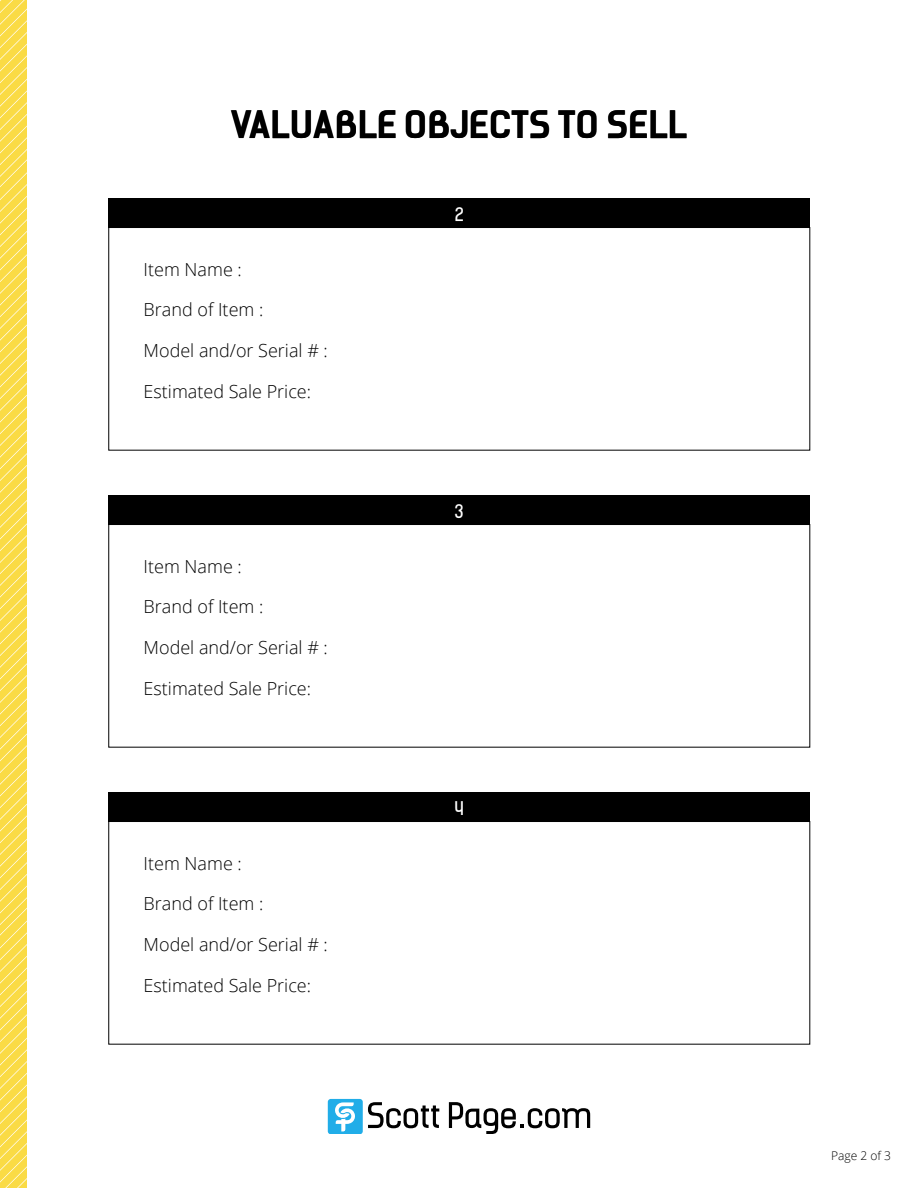
<style>
.page{position:relative;width:918px;height:1188px;background:#fff}
.page>*{position:absolute;margin:0;border:0;box-sizing:border-box;transform-origin:0 0}
.t1{font:700 36px "Kelson";letter-spacing:.02em;color:#000}
.t2{font:300 18px "Open Sans";color:#000}
.t3{font:18px "A Ikelso R";color:#fff}
.t4{font:300 12px "Open Sans";color:#000}
</style>
<div class="page">
<svg style="left:0;top:0;width:27px;height:1188px"></svg>
<svg style="left:449px;top:1102px;width:141px;height:32px"></svg>
<svg style="left:328px;top:1099px;width:111px;height:35px"></svg>
<div style="left:109px;top:198px;width:701px;height:30px;background:#000"></div>
<div style="left:109px;top:227px;width:701px;height:223px;border:1px solid #000"></div>
<div style="left:109px;top:495px;width:701px;height:30px;background:#000"></div>
<div style="left:109px;top:524px;width:701px;height:223px;border:1px solid #000"></div>
<div style="left:109px;top:792px;width:701px;height:30px;background:#000"></div>
<div style="left:109px;top:821px;width:701px;height:223px;border:1px solid #000"></div>
<h1 class="t1" style="left:231px;top:99px;width:457px">VALUABLE OBJECTS TO SELL</h1>
<p class="t2" style="left:144px;top:257px;width:100px">Item Name :</p>
<p class="t2" style="left:144px;top:298px;width:121px">Brand of Item :</p>
<p class="t2" style="left:144px;top:338px;width:186px">Model and/or Serial # :</p>
<p class="t2" style="left:144px;top:379px;width:169px">Estimated Sale Price:</p>
<p class="t2" style="left:144px;top:554px;width:100px">Item Name :</p>
<p class="t2" style="left:144px;top:595px;width:121px">Brand of Item :</p>
<p class="t2" style="left:144px;top:635px;width:186px">Model and/or Serial # :</p>
<p class="t2" style="left:144px;top:676px;width:169px">Estimated Sale Price:</p>
<p class="t2" style="left:144px;top:851px;width:100px">Item Name :</p>
<p class="t2" style="left:144px;top:892px;width:121px">Brand of Item :</p>
<p class="t2" style="left:144px;top:932px;width:186px">Model and/or Serial # :</p>
<p class="t2" style="left:144px;top:973px;width:169px">Estimated Sale Price:</p>
<p class="t3" style="left:455px;top:201px;width:11px">2</p>
<p class="t3" style="left:455px;top:498px;width:11px">3</p>
<p class="t3" style="left:455px;top:795px;width:11px">4</p>
<p class="t4" style="left:831px;top:1147px;width:61px">Page 2 of 3</p>
</div>
